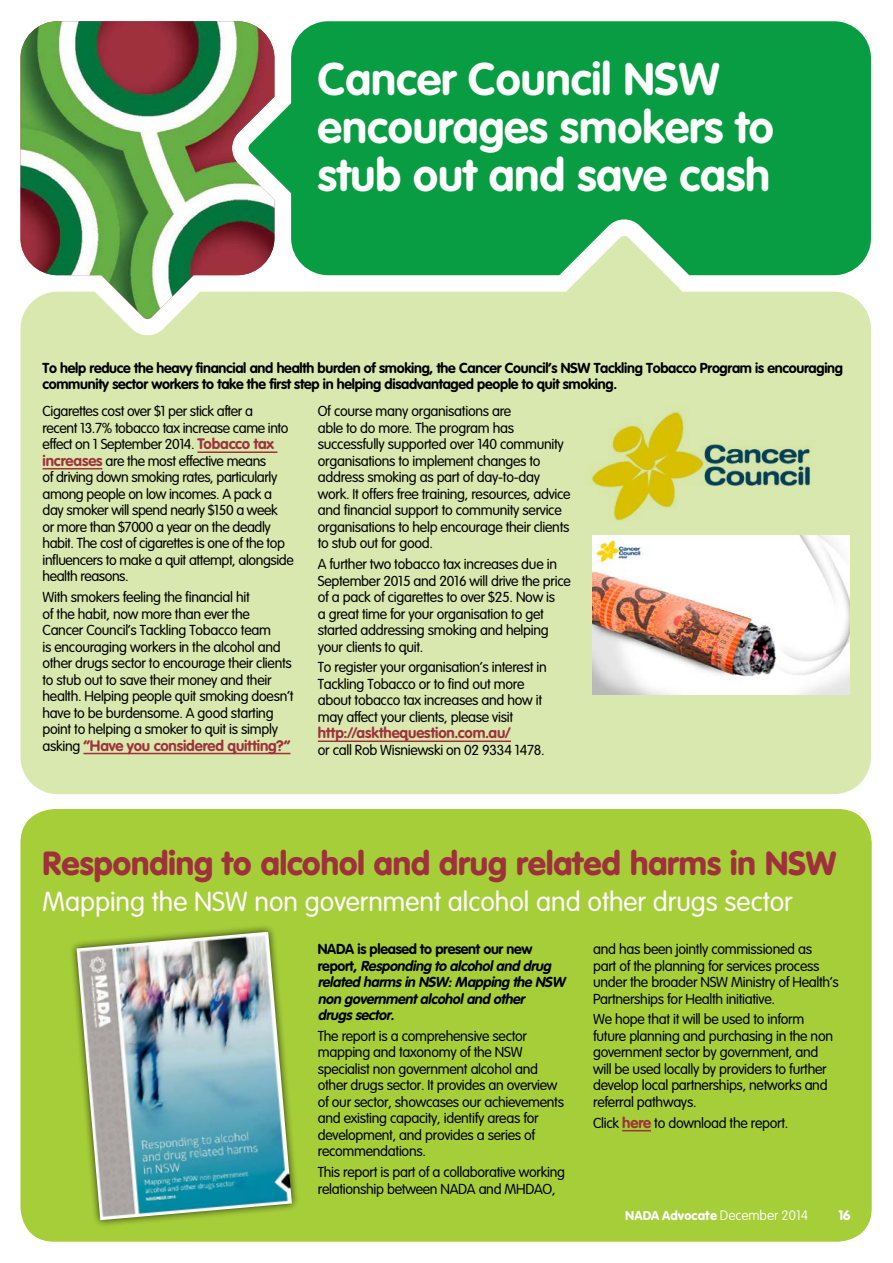
<style>
.page{position:relative;width:893px;height:1263px;background:#fff}
.page>*{position:absolute;margin:0;border:0;box-sizing:border-box;transform-origin:0 0}
.t1{font:700 45px/48px "VA Gblake";color:#fff}
.t2{font:900 33px "VA Gblake";color:#9f313d}
.t3{font:300 27px "VA Gblake";color:#fff}
.t4{font:700 15px "VA Gblake";letter-spacing:-.01em;color:#9f313d}
.t5{font:300 14.25px/16.5px "VA Gblake";letter-spacing:-.02em;color:#000}
.t6{font:700 14.25px/16.5px "VA Gblake";letter-spacing:-.02em;color:#000}
.t7{font:italic 700 14.25px/16.5px "VA Gblake";letter-spacing:-.02em;color:#000}
.t8{font:13.5px "Vag";color:#fff}
.t9{font:900 13.5px "VAG Rounded";color:#fff}
.s1{font-weight:700;font-size:15px;color:#9f313d}
.s2{font-weight:300;font-size:14.25px;color:#000}
.s3{font-style:normal}
.s4{font-family:"VAG Rounded";font-weight:100}
</style>
<div class="page">
<div style="left:21px;top:809px;width:851px;height:433px;background:#a6ce39;border-radius:34px"></div>
<div style="left:274px;top:21px;width:597px;height:214px;background:#089d43"></div>
<img style="left:21px;top:21px;width:253px;height:214px">
<svg style="left:21px;top:235px;width:850px;height:559px;fill:#d9e8ae"></svg>
<hr style="left:197px;top:451px;width:80px;height:2px;background:#9f313d">
<hr style="left:43px;top:468px;width:59px;height:1px;background:#9f313d">
<hr style="left:83px;top:753px;width:207px;height:1px;background:#9f313d">
<hr style="left:318px;top:740px;width:193px;height:2px;background:#9f313d">
<img style="left:592px;top:536px;width:257px;height:158px">
<img style="left:586px;top:405px;width:230px;height:121px">
<svg style="left:622px;top:1130px;width:29px;height:1px"></svg>
<div style="left:69px;top:924px;width:231px;height:304px;background:#000;opacity:.75"></div>
<img style="left:77px;top:932px;width:215px;height:288px">
<h1 class="t1" style="left:318px;top:54px;width:457px">Cancer Council NSW encourages smokers to stub out and save cash</h1>
<p class="t6" style="left:43px;top:359px;width:802px">To help reduce the heavy financial and health burden of smoking, the Cancer Council’s NSW Tackling Tobacco Program is encouraging community sector workers to take the first step in helping disadvantaged people to quit smoking.</p>
<p class="t5" style="left:43px;top:403px;width:253px">Cigarettes cost over $1 per stick after a<br>recent 13.7% tobacco tax increase came into effect on 1 September 2014. <span class="s1">Tobacco tax increases</span> are the most effective means<br>of driving down smoking rates, particularly among people on low incomes. A pack a day smoker will spend nearly $150 a week<br>or more than $7000 a year on the deadly habit. The cost of cigarettes is one of the top influencers to make a quit attempt, alongside health reasons.</p>
<p class="t5" style="left:43px;top:589px;width:252px">With smokers feeling the financial hit<br>of the habit, now more than ever the Cancer Council’s Tackling Tobacco team<br>is encouraging workers in the alcohol and other drugs sector to encourage their clients to stub out to save their money and their health. Helping people quit smoking doesn’t have to be burdensome. A good starting point to helping a smoker to quit is simply</p>
<p class="t4" style="left:43px;top:736px;width:249px"><span class="s2">asking</span> “Have you considered quitting?”</p>
<p class="t5" style="left:318px;top:403px;width:254px">Of course many organisations are<br>able to do more. The program has successfully supported over 140 community organisations to implement changes to address smoking as part of day-to-day work. It offers free training, resources, advice and financial support to community service organisations to help encourage their clients to stub out for good.</p>
<p class="t5" style="left:318px;top:556px;width:254px">A further two tobacco tax increases due in September 2015 and 2016 will drive the price of a pack of cigarettes to over $25. Now is<br>a great time for your organisation to get started addressing smoking and helping your clients to quit.</p>
<p class="t5" style="left:318px;top:659px;width:230px">To register your organisation’s interest in Tackling Tobacco or to find out more about tobacco tax increases and how it may affect your clients, please visit</p>
<p class="t4" style="left:318px;top:724px;width:195px">http://askthequestion.com.au/</p>
<p class="t5" style="left:318px;top:741px;width:228px">or call Rob Wisniewski on 02 9334 1478.</p>
<h2 class="t2" style="left:43px;top:843px;width:795px">Responding to alcohol and drug related harms in NSW</h2>
<h3 class="t3" style="left:43px;top:886px;width:752px">Mapping the NSW non government alcohol and other drugs sector</h3>
<p class="t7" style="left:318px;top:941px;width:252px"><span class="s3">NADA is pleased to present our new<br>r e p o rt,</span> Responding to alcoholand drug related harmsin NSW:Mapping the NSW non government alcoholand other drugssector.</p>
<p class="t5" style="left:318px;top:1027px;width:248px">The report is a comprehensive sector mapping and taxonomy of the NSW specialist non government alcohol and other drugs sector. It provides an overview of our sector, showcases our achievements and existing capacity, identify areas for development, and provides a series of recommendations.</p>
<p class="t5" style="left:318px;top:1164px;width:249px">This report is part of a collaborative working relationship between NADA and MHDAO,</p>
<p class="t5" style="left:593px;top:941px;width:247px">and has been jointly commissioned as part of the planning for services process under the broader NSW Ministry of Health’s Partnerships for Health initiative.</p>
<p class="t5" style="left:593px;top:1011px;width:241px">We hope that it will be used to inform future planning and purchasing in the non government sector by government, and will be used locally by providers to further develop local partnerships, networks and referral pathways.</p>
<p class="t5" style="left:593px;top:1114px;width:197px">Click <span class="s1">here</span> to download the report.</p>
<p class="t8" style="left:625px;top:1206px;width:184px">NADA Advocate <span class="s4">December 2014</span></p>
<p class="t9" style="left:839px;top:1207px;width:13px">16</p>
</div>
